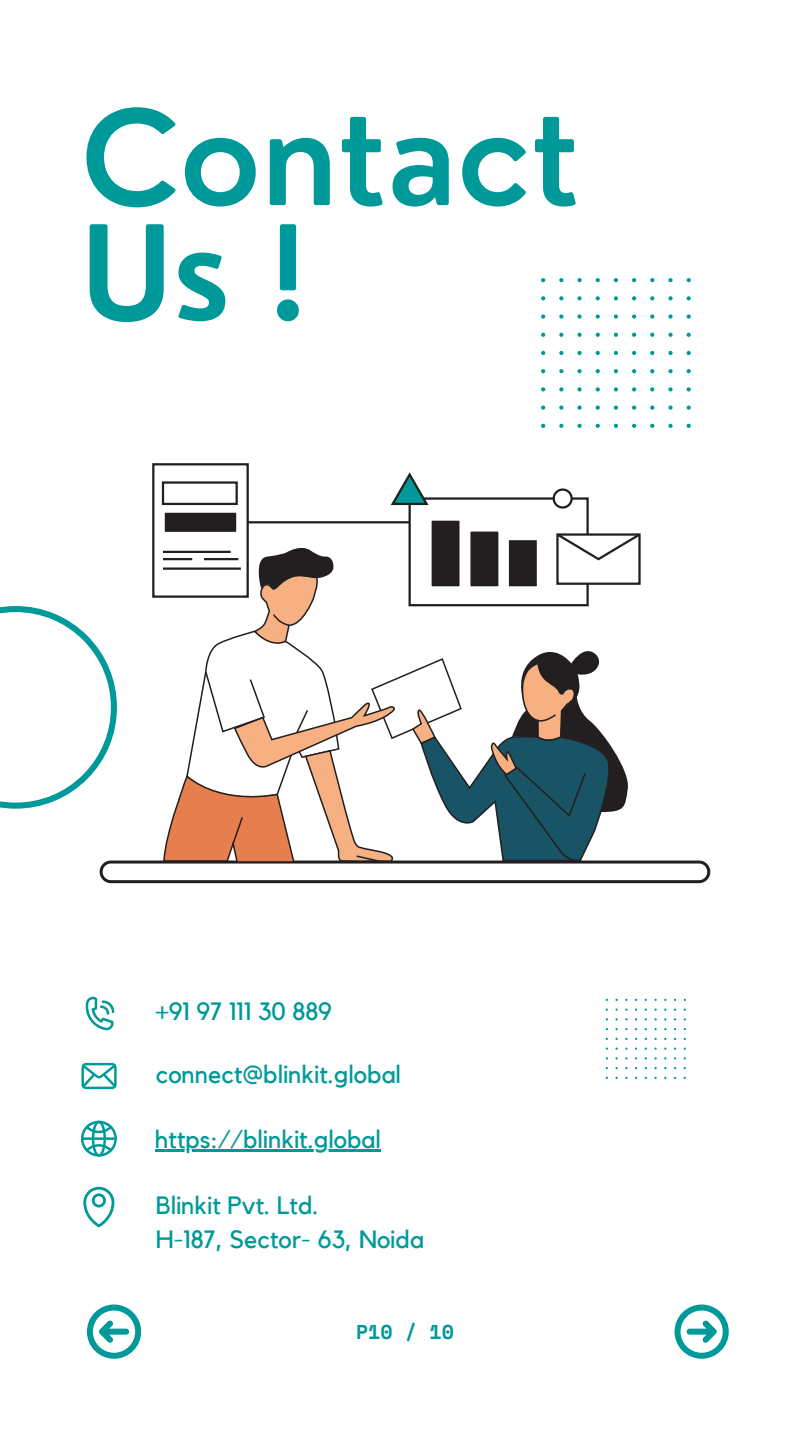
<style>
.page{position:relative;width:810px;height:1440px;background:#fff}
.page>*{position:absolute;margin:0;border:0;box-sizing:border-box;transform-origin:0 0}
.t1{font:600 127.5px/114.8px "Nourd";color:#099}
.t2{font:25px/34.5px "Kollektif";color:#099}
.t3{font:700 20px "Space Mono";color:#099}
</style>
<div class="page">
<svg style="left:83px;top:1187px;width:31px;height:40px"></svg>
<svg style="left:85px;top:996px;width:29px;height:35px"></svg>
<svg style="left:81px;top:1063px;width:36px;height:26px"></svg>
<svg style="left:81px;top:1121px;width:36px;height:36px"></svg>
<hr style="left:81px;top:1137px;width:36px;height:3px;background:#099">
<svg style="left:675px;top:1305px;width:54px;height:54px"></svg>
<svg style="left:87px;top:1305px;width:54px;height:54px"></svg>
<div style="left:409px;top:497px;width:180px;height:109px;border:2px solid #231f20"></div>
<div style="left:430px;top:520px;width:31px;height:67px;background:#231f20"></div>
<div style="left:429px;top:518px;width:33px;height:71px;border:2px solid #fff"></div>
<svg style="left:99px;top:531px;width:612px;height:352px"></svg>
<svg style="left:551px;top:488px;width:23px;height:21px"></svg>
<svg style="left:390px;top:472px;width:41px;height:35px"></svg>
<div style="left:153px;top:464px;width:95px;height:133px;background:#fff"></div>
<div style="left:152px;top:463px;width:97px;height:135px;border:2px solid #231f20"></div>
<hr style="left:163px;top:551px;width:68px;height:2px;background:#231f20">
<hr style="left:163px;top:558px;width:29px;height:2px;background:#231f20">
<hr style="left:204px;top:558px;width:34px;height:2px;background:#231f20">
<hr style="left:163px;top:567px;width:78px;height:3px;background:#231f20">
<div style="left:162px;top:481px;width:76px;height:24px;border:2px solid #231f20"></div>
<div style="left:164px;top:512px;width:73px;height:21px;background:#231f20"></div>
<div style="left:163px;top:510px;width:75px;height:24px;border:2px solid #fff"></div>
<hr style="left:248px;top:521px;width:162px;height:2px;background:#231f20">
<svg style="left:541px;top:424px;width:4px;height:4px"></svg>
<svg style="left:541px;top:406px;width:4px;height:4px"></svg>
<svg style="left:541px;top:387px;width:4px;height:4px"></svg>
<svg style="left:541px;top:369px;width:4px;height:4px"></svg>
<svg style="left:541px;top:351px;width:4px;height:4px"></svg>
<svg style="left:541px;top:333px;width:4px;height:4px"></svg>
<svg style="left:541px;top:314px;width:4px;height:5px"></svg>
<svg style="left:541px;top:296px;width:4px;height:4px"></svg>
<svg style="left:541px;top:278px;width:4px;height:4px"></svg>
<svg style="left:559px;top:424px;width:4px;height:4px"></svg>
<svg style="left:559px;top:406px;width:4px;height:4px"></svg>
<svg style="left:559px;top:387px;width:4px;height:4px"></svg>
<svg style="left:559px;top:369px;width:4px;height:4px"></svg>
<svg style="left:559px;top:351px;width:4px;height:4px"></svg>
<svg style="left:559px;top:333px;width:4px;height:4px"></svg>
<svg style="left:559px;top:314px;width:4px;height:5px"></svg>
<svg style="left:559px;top:296px;width:4px;height:4px"></svg>
<svg style="left:559px;top:278px;width:4px;height:4px"></svg>
<svg style="left:577px;top:424px;width:5px;height:4px"></svg>
<svg style="left:577px;top:406px;width:5px;height:4px"></svg>
<svg style="left:577px;top:387px;width:5px;height:4px"></svg>
<svg style="left:577px;top:369px;width:5px;height:4px"></svg>
<svg style="left:577px;top:351px;width:5px;height:4px"></svg>
<svg style="left:577px;top:333px;width:5px;height:4px"></svg>
<svg style="left:577px;top:314px;width:5px;height:5px"></svg>
<svg style="left:577px;top:296px;width:5px;height:4px"></svg>
<svg style="left:577px;top:278px;width:5px;height:4px"></svg>
<svg style="left:596px;top:424px;width:4px;height:4px"></svg>
<svg style="left:596px;top:406px;width:4px;height:4px"></svg>
<svg style="left:596px;top:387px;width:4px;height:4px"></svg>
<svg style="left:596px;top:369px;width:4px;height:4px"></svg>
<svg style="left:596px;top:351px;width:4px;height:4px"></svg>
<svg style="left:596px;top:333px;width:4px;height:4px"></svg>
<svg style="left:596px;top:314px;width:4px;height:5px"></svg>
<svg style="left:596px;top:296px;width:4px;height:4px"></svg>
<svg style="left:596px;top:278px;width:4px;height:4px"></svg>
<svg style="left:614px;top:424px;width:4px;height:4px"></svg>
<svg style="left:614px;top:406px;width:4px;height:4px"></svg>
<svg style="left:614px;top:387px;width:4px;height:4px"></svg>
<svg style="left:614px;top:369px;width:4px;height:4px"></svg>
<svg style="left:614px;top:351px;width:4px;height:4px"></svg>
<svg style="left:614px;top:333px;width:4px;height:4px"></svg>
<svg style="left:614px;top:314px;width:4px;height:5px"></svg>
<svg style="left:614px;top:296px;width:4px;height:4px"></svg>
<svg style="left:614px;top:278px;width:4px;height:4px"></svg>
<svg style="left:632px;top:424px;width:4px;height:4px"></svg>
<svg style="left:632px;top:406px;width:4px;height:4px"></svg>
<svg style="left:632px;top:387px;width:4px;height:4px"></svg>
<svg style="left:632px;top:369px;width:4px;height:4px"></svg>
<svg style="left:632px;top:351px;width:4px;height:4px"></svg>
<svg style="left:632px;top:333px;width:4px;height:4px"></svg>
<svg style="left:632px;top:314px;width:4px;height:5px"></svg>
<svg style="left:632px;top:296px;width:4px;height:4px"></svg>
<svg style="left:632px;top:278px;width:4px;height:4px"></svg>
<svg style="left:650px;top:424px;width:4px;height:4px"></svg>
<svg style="left:650px;top:406px;width:4px;height:4px"></svg>
<svg style="left:650px;top:387px;width:4px;height:4px"></svg>
<svg style="left:650px;top:369px;width:4px;height:4px"></svg>
<svg style="left:650px;top:351px;width:4px;height:4px"></svg>
<svg style="left:650px;top:333px;width:4px;height:4px"></svg>
<svg style="left:650px;top:314px;width:4px;height:5px"></svg>
<svg style="left:650px;top:296px;width:4px;height:4px"></svg>
<svg style="left:650px;top:278px;width:4px;height:4px"></svg>
<svg style="left:668px;top:424px;width:5px;height:4px"></svg>
<svg style="left:668px;top:406px;width:5px;height:4px"></svg>
<svg style="left:668px;top:387px;width:5px;height:4px"></svg>
<svg style="left:668px;top:369px;width:5px;height:4px"></svg>
<svg style="left:668px;top:351px;width:5px;height:4px"></svg>
<svg style="left:668px;top:333px;width:5px;height:4px"></svg>
<svg style="left:668px;top:314px;width:5px;height:5px"></svg>
<svg style="left:668px;top:296px;width:5px;height:4px"></svg>
<svg style="left:668px;top:278px;width:5px;height:4px"></svg>
<svg style="left:687px;top:424px;width:4px;height:4px"></svg>
<svg style="left:687px;top:406px;width:4px;height:4px"></svg>
<svg style="left:687px;top:387px;width:4px;height:4px"></svg>
<svg style="left:687px;top:369px;width:4px;height:4px"></svg>
<svg style="left:687px;top:351px;width:4px;height:4px"></svg>
<svg style="left:687px;top:333px;width:4px;height:4px"></svg>
<svg style="left:687px;top:314px;width:4px;height:5px"></svg>
<svg style="left:687px;top:296px;width:4px;height:4px"></svg>
<svg style="left:687px;top:278px;width:4px;height:4px"></svg>
<svg style="left:0;top:606px;width:117px;height:203px"></svg>
<hr style="left:155px;top:1150px;width:226px;height:2px;background:#099">
<h1 class="t1" style="left:81px;top:100px;width:501px">Contact<br>Us !</h1>
<p class="t2" style="left:156px;top:995px;width:178px">+91 97 111 30 889</p>
<p class="t2" style="left:156px;top:1058px;width:247px">connect@blinkit.global</p>
<p class="t2" style="left:155px;top:1123px;width:227px">https://blinkit.global</p>
<p class="t2" style="left:156px;top:1189px;width:270px">Blinkit Pvt. Ltd.<br>H-187, Sector- 63, Noida</p>
<p class="t3" style="left:356px;top:1317px;width:99px">P10 / 10</p>
</div>
